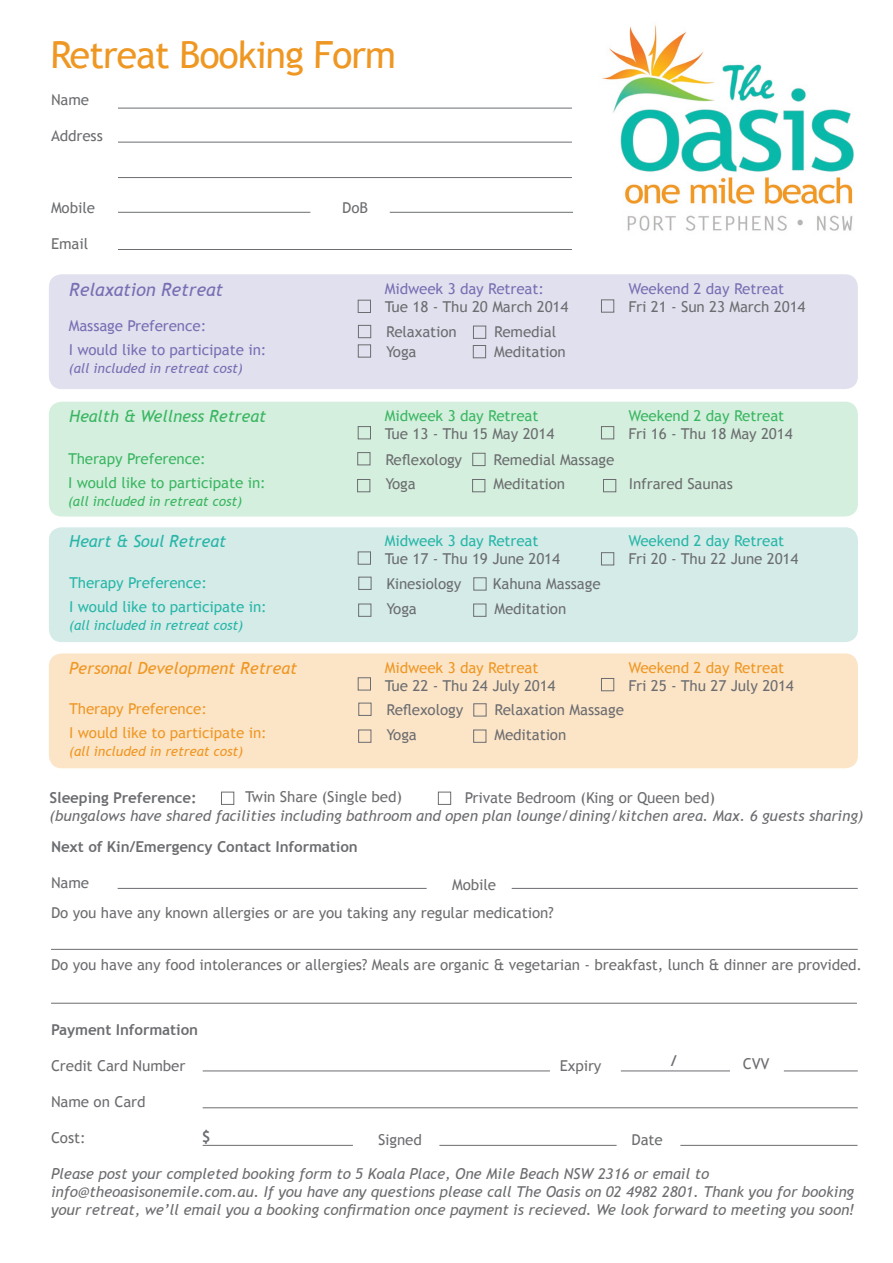
<style>
.page{position:relative;width:893px;height:1263px;background:#fff}
.page>*{position:absolute;margin:0;border:0;box-sizing:border-box;transform-origin:0 0}
.t1{font:37.5px "Trebuchet MS";letter-spacing:-.025em;color:#ef9723}
.t2{font:italic 18px "Trebuchet MS";color:#776fb3}
.t3{font:italic 16.5px "Trebuchet MS";color:#ef9723}
.t4{font:italic 16.5px "Trebuchet MS";color:#3ab662}
.t5{font:italic 16.5px "Trebuchet MS";color:#27b6a8}
.t6{font:15px/18px "Trebuchet MS";color:#6c6d70}
.t7{font:italic 15px/18px "Trebuchet MS";color:#6c6d70}
.t8{font:15px/18px "Trebuchet MS";color:#3ab662}
.t9{font:15px "Trebuchet MS";color:#776fb3}
.t10{font:15px "Trebuchet MS";color:#ef9723}
.t11{font:700 15px "Trebuchet MS";color:#6c6d70}
.t12{font:15px "Trebuchet MS";color:#27b6a8}
.t13{font:italic 13.5px "Trebuchet MS";color:#776fb3}
.t14{font:italic 13.5px "Trebuchet MS";color:#3ab662}
.t15{font:italic 13.5px "Trebuchet MS";color:#ef9723}
.t16{font:italic 13.5px "Trebuchet MS";color:#27b6a8}
.s1{color:#6c6d70}
.s2{color:#27b6a8}
</style>
<div class="page">
<img style="left:594px;top:21px;width:283px;height:230px;border-radius:13px">
<hr style="left:118px;top:212px;width:192px;height:1px;background:#6c6d70">
<hr style="left:118px;top:142px;width:454px;height:1px;background:#6c6d70">
<hr style="left:118px;top:177px;width:454px;height:1px;background:#6c6d70">
<hr style="left:118px;top:249px;width:454px;height:1px;background:#6c6d70">
<hr style="left:118px;top:108px;width:454px;height:1px;background:#6c6d70">
<hr style="left:390px;top:212px;width:183px;height:1px;background:#6c6d70">
<hr style="left:118px;top:888px;width:309px;height:1px;background:#6c6d70">
<hr style="left:512px;top:888px;width:346px;height:1px;background:#6c6d70">
<hr style="left:51px;top:949px;width:807px;height:1px;background:#6c6d70">
<hr style="left:51px;top:1003px;width:806px;height:1px;background:#6c6d70">
<div style="left:49px;top:274px;width:809px;height:115px;background:#e1e0ee;border-radius:13px"></div>
<div style="left:358px;top:300px;width:13px;height:13px;border:1px solid #6c6d70"></div>
<div style="left:601px;top:299px;width:13px;height:14px;border:1px solid #6c6d70"></div>
<div style="left:358px;top:325px;width:13px;height:13px;border:1px solid #6c6d70"></div>
<div style="left:473px;top:326px;width:13px;height:13px;border:1px solid #6c6d70"></div>
<div style="left:358px;top:344px;width:13px;height:13px;border:1px solid #6c6d70"></div>
<div style="left:473px;top:345px;width:13px;height:13px;border:1px solid #6c6d70"></div>
<div style="left:49px;top:402px;width:809px;height:114px;background:#d4efdd;border-radius:13px"></div>
<div style="left:358px;top:426px;width:13px;height:13px;border:1px solid #6c6d70"></div>
<div style="left:601px;top:426px;width:13px;height:13px;border:1px solid #6c6d70"></div>
<div style="left:357px;top:452px;width:13px;height:13px;border:1px solid #6c6d70"></div>
<div style="left:472px;top:453px;width:13px;height:13px;border:1px solid #6c6d70"></div>
<div style="left:357px;top:479px;width:13px;height:13px;border:1px solid #6c6d70"></div>
<div style="left:472px;top:479px;width:13px;height:13px;border:1px solid #6c6d70"></div>
<div style="left:603px;top:479px;width:13px;height:13px;border:1px solid #6c6d70"></div>
<div style="left:49px;top:653px;width:809px;height:115px;background:#fce4c7;border-radius:13px"></div>
<div style="left:358px;top:677px;width:13px;height:13px;border:1px solid #6c6d70"></div>
<div style="left:601px;top:678px;width:13px;height:13px;border:1px solid #6c6d70"></div>
<div style="left:358px;top:703px;width:13px;height:13px;border:1px solid #6c6d70"></div>
<div style="left:473px;top:703px;width:13px;height:13px;border:1px solid #6c6d70"></div>
<div style="left:358px;top:730px;width:13px;height:13px;border:1px solid #6c6d70"></div>
<div style="left:473px;top:730px;width:13px;height:13px;border:1px solid #6c6d70"></div>
<div style="left:49px;top:527px;width:809px;height:115px;background:#d4ebe8;border-radius:13px"></div>
<div style="left:358px;top:551px;width:13px;height:14px;border:1px solid #6c6d70"></div>
<div style="left:601px;top:552px;width:13px;height:13px;border:1px solid #6c6d70"></div>
<div style="left:358px;top:577px;width:13px;height:13px;border:1px solid #6c6d70"></div>
<div style="left:473px;top:577px;width:13px;height:13px;border:1px solid #6c6d70"></div>
<div style="left:358px;top:604px;width:13px;height:13px;border:1px solid #6c6d70"></div>
<div style="left:473px;top:604px;width:13px;height:13px;border:1px solid #6c6d70"></div>
<hr style="left:203px;top:1070px;width:347px;height:1px;background:#6c6d70">
<hr style="left:203px;top:1107px;width:655px;height:1px;background:#6c6d70">
<hr style="left:203px;top:1145px;width:150px;height:1px;background:#6c6d70">
<hr style="left:621px;top:1070px;width:109px;height:1px;background:#6c6d70">
<hr style="left:784px;top:1070px;width:74px;height:1px;background:#6c6d70">
<hr style="left:439px;top:1145px;width:178px;height:1px;background:#6c6d70">
<hr style="left:680px;top:1145px;width:177px;height:1px;background:#6c6d70">
<div style="left:221px;top:792px;width:13px;height:13px;border:1px solid #6c6d70"></div>
<div style="left:438px;top:792px;width:13px;height:13px;border:1px solid #6c6d70"></div>
<p class="t1" style="left:50px;top:33px;width:348px">Retreat Booking Form</p>
<p class="t6" style="left:51px;top:90px;width:40px">Name</p>
<p class="t6" style="left:51px;top:126px;width:54px">Address</p>
<p class="t6" style="left:51px;top:198px;width:46px">Mobile</p>
<p class="t6" style="left:51px;top:234px;width:39px">Email</p>
<p class="t6" style="left:342px;top:198px;width:28px">DoB</p>
<p class="t2" style="left:69px;top:279px;width:156px">Relaxation Retreat</p>
<p class="t9" style="left:385px;top:280px;width:161px">Midweek 3 day Retreat:</p>
<p class="t6" style="left:385px;top:298px;width:185px">Tue 18 - Thu 20 March 2014</p>
<p class="t9" style="left:69px;top:317px;width:139px">Massage Preference:</p>
<p class="t9" style="left:69px;top:341px;width:199px">I would like to participate in:</p>
<p class="t13" style="left:69px;top:360px;width:176px">(all included in retreat cost)</p>
<p class="t6" style="left:386px;top:323px;width:72px">Relaxation</p>
<p class="t6" style="left:494px;top:323px;width:64px">Remedial</p>
<p class="t6" style="left:386px;top:343px;width:32px">Yoga</p>
<p class="t6" style="left:494px;top:343px;width:74px">Meditation</p>
<p class="t9" style="left:628px;top:280px;width:158px">Weekend 2 day Retreat</p>
<p class="t6" style="left:628px;top:298px;width:179px">Fri 21 - Sun 23 March 2014</p>
<p class="t4" style="left:69px;top:406px;width:199px">Health &amp; Wellness Retreat</p>
<p class="t8" style="left:68px;top:449px;width:140px">Therapy Preference:</p>
<p class="t8" style="left:68px;top:473px;width:199px">I would like to participate in:</p>
<p class="t14" style="left:68px;top:493px;width:176px">(all included in retreat cost)</p>
<p class="t5" style="left:69px;top:532px;width:159px">Heart &amp; Soul Retreat</p>
<p class="t12" style="left:69px;top:574px;width:140px">Therapy Preference:</p>
<p class="t12" style="left:69px;top:598px;width:199px">I would like to participate in:</p>
<p class="t16" style="left:69px;top:617px;width:176px">(all included in retreat cost)</p>
<p class="t3" style="left:69px;top:658px;width:229px">Personal Development Retreat</p>
<p class="t10" style="left:69px;top:700px;width:140px">Therapy Preference:</p>
<p class="t10" style="left:69px;top:724px;width:199px">I would like to participate in:</p>
<p class="t15" style="left:69px;top:743px;width:176px">(all included in retreat cost)</p>
<p class="t8" style="left:385px;top:407px;width:155px">Midweek 3 day Retreat</p>
<p class="t6" style="left:385px;top:425px;width:171px">Tue 13 - Thu 15 May 2014</p>
<p class="t8" style="left:628px;top:407px;width:166px">Weekend 2 day Retreat<br><span class="s1">Fri 16 - Thu 18 May 2014</span></p>
<p class="t6" style="left:386px;top:450px;width:78px">Reflexology</p>
<p class="t6" style="left:494px;top:450px;width:122px">Remedial Massage</p>
<p class="t6" style="left:385px;top:475px;width:32px">Yoga</p>
<p class="t6" style="left:493px;top:475px;width:74px">Meditation</p>
<p class="t6" style="left:629px;top:475px;width:106px">Infrared Saunas</p>
<p class="t12" style="left:385px;top:532px;width:155px">Midweek 3 day Retreat</p>
<p class="t6" style="left:385px;top:550px;width:177px">Tue 17 - Thu 19 June 2014</p>
<p class="t6" style="left:387px;top:575px;width:76px">Kinesiology</p>
<p class="t6" style="left:493px;top:575px;width:110px">Kahuna Massage</p>
<p class="t6" style="left:386px;top:600px;width:32px">Yoga</p>
<p class="t6" style="left:494px;top:600px;width:74px">Meditation</p>
<p class="t10" style="left:385px;top:658px;width:155px">Midweek 3 day Retreat</p>
<p class="t6" style="left:385px;top:676px;width:172px">Tue 22 - Thu 24 July 2014</p>
<p class="t6" style="left:628px;top:532px;width:172px"><span class="s2">Weekend 2 day Retreat<br></span>Fri 20 - Thu 22 June 2014</p>
<p class="t10" style="left:628px;top:658px;width:158px">Weekend 2 day Retreat</p>
<p class="t6" style="left:628px;top:676px;width:167px">Fri 25 - Thu 27 July 2014</p>
<p class="t6" style="left:387px;top:701px;width:78px">Reflexology</p>
<p class="t6" style="left:495px;top:701px;width:131px">Relaxation Massage</p>
<p class="t6" style="left:386px;top:726px;width:32px">Yoga</p>
<p class="t6" style="left:494px;top:726px;width:74px">Meditation</p>
<p class="t6" style="left:245px;top:788px;width:159px">Twin Share (Single bed)</p>
<p class="t6" style="left:465px;top:789px;width:252px">Private Bedroom (King or Queen bed)</p>
<p class="t11" style="left:50px;top:789px;width:149px">Sleeping Preference:</p>
<p class="t7" style="left:50px;top:807px;width:816px">(bungalows have shared facilities including bathroom and open plan lounge/dining/kitchen area. Max. 6 guests sharing)</p>
<p class="t11" style="left:51px;top:837px;width:309px">Next of Kin/Emergency Contact Information</p>
<p class="t6" style="left:51px;top:873px;width:40px">Name</p>
<p class="t6" style="left:51px;top:903px;width:505px">Do you have any known allergies or are you taking any regular medication?</p>
<p class="t6" style="left:51px;top:956px;width:813px">Do you have any food intolerances or allergies? Meals are organic &amp; vegetarian - breakfast, lunch &amp; dinner are provided.</p>
<p class="t6" style="left:452px;top:876px;width:46px">Mobile</p>
<p class="t11" style="left:51px;top:1020px;width:149px">Payment Information</p>
<p class="t6" style="left:51px;top:1057px;width:136px">Credit Card Number</p>
<p class="t6" style="left:51px;top:1093px;width:96px">Name on Card</p>
<p class="t6" style="left:51px;top:1129px;width:36px">Cost:</p>
<p class="t7" style="left:51px;top:1165px;width:806px">Please post your completed booking form to 5 Koala Place, One Mile Beach NSW 2316 or email to info@theoasisonemile.com.au. If you have any questions please call The Oasis on 02 4982 2801. Thank you for booking your retreat, we’ll email you a booking confirmation once payment is recieved. We look forward to meeting you soon!</p>
<p class="t11" style="left:671px;top:1051px;width:7px">/</p>
<p class="t6" style="left:560px;top:1057px;width:43px">Expiry</p>
<p class="t6" style="left:743px;top:1055px;width:28px">CVV</p>
<p class="t11" style="left:202px;top:1127px;width:11px">$</p>
<p class="t6" style="left:378px;top:1130px;width:46px">Signed</p>
<p class="t6" style="left:631px;top:1130px;width:33px">Date</p>
</div>
